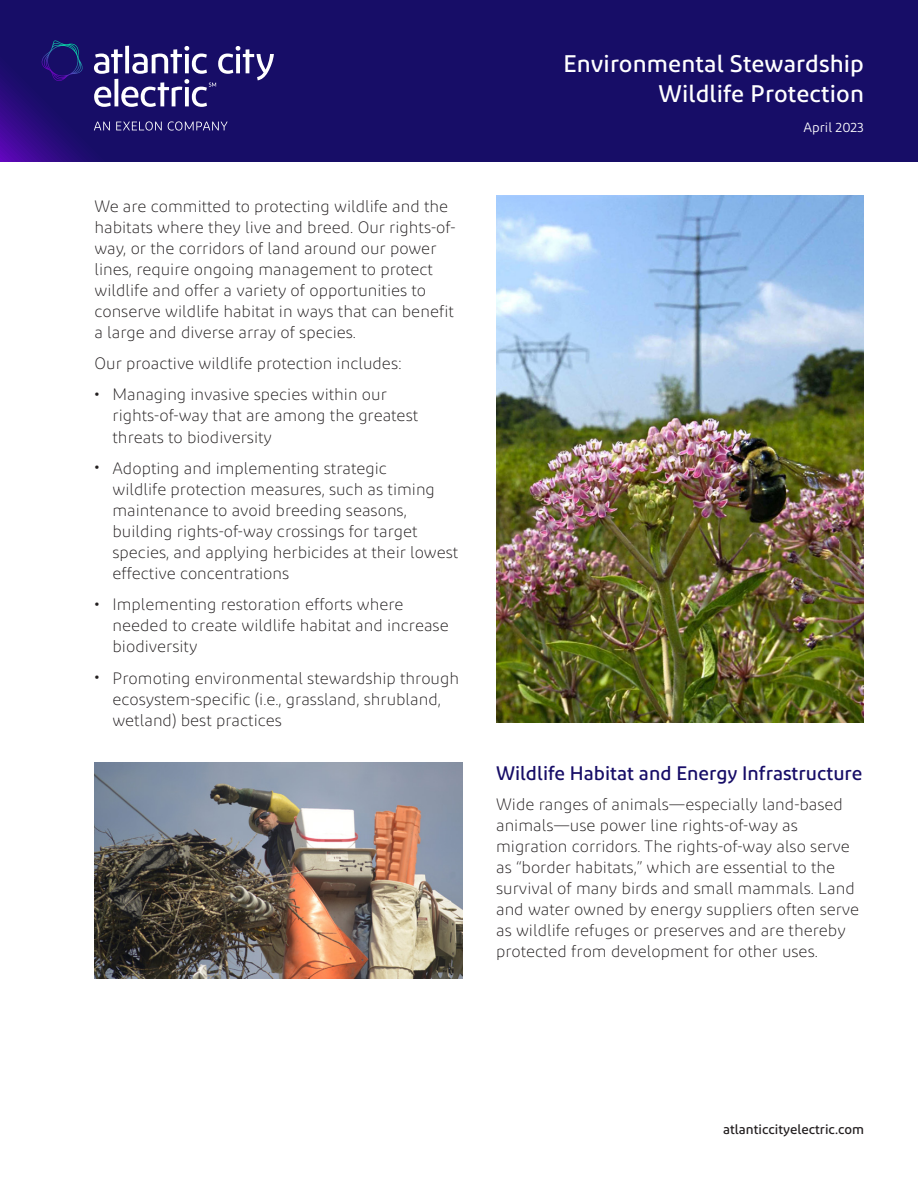
<style>
.page{position:relative;width:918px;height:1188px;background:#fff}
.page>*{position:absolute;margin:0;border:0;box-sizing:border-box;transform-origin:0 0}
.t1{font:500 24px/30px "Diodrum";letter-spacing:.005em;color:#fff;text-align:right}
.t2{font:500 19.5px "Diodrum";color:#170d67}
.t3{font:300 16.5px/21px "Diodrum";color:#231f20}
.t4{font:500 13.5px "Diodrum";color:#231f20}
.t5{font:13.5px "Diodrum";color:#fff}
.s1{font-weight:500}
</style>
<div class="page">
<div style="left:0;top:0;width:918px;height:162px;background:#170d67"></div>
<svg style="left:42px;top:40px;width:41px;height:41px"></svg>
<svg style="left:94px;top:46px;width:180px;height:85px"></svg>
<img style="left:496px;top:196px;width:368px;height:526px">
<img style="left:94px;top:763px;width:368px;height:216px">
<p class="t3" style="left:94px;top:195px;width:362px">We are committed to protecting wildlife and the habitats where they live and breed. Our rights-of&shy;way, or the corridors of land around our power lines, require ongoing management to protect wildlife and offer a variety of opportunities to conserve wildlife habitat in ways that can benefit a large and diverse array of species.</p>
<p class="t3" style="left:94px;top:353px;width:309px">Our proactive wildlife protection includes:</p>
<p class="t3" style="left:113px;top:384px;width:307px;text-indent:-18px"><span class="s1">•</span> Managing invasive species within our rights-of-way that are among the greatest threats to biodiversity</p>
<p class="t3" style="left:113px;top:458px;width:347px;text-indent:-18px"><span class="s1">•</span> Adopting and implementing strategic<br>wildlife protection measures, such as timing maintenance to avoid breeding seasons, building rights-of-way crossings for target species, and applying herbicides at their lowest effective concentrations</p>
<p class="t3" style="left:113px;top:594px;width:338px;text-indent:-18px"><span class="s1">•</span> Implementing restoration efforts where needed to create wildlife habitat and increase biodiversity</p>
<p class="t3" style="left:113px;top:667px;width:348px;text-indent:-18px"><span class="s1">•</span> Promoting environmental stewardship through ecosystem-specific (i.e., grassland, shrubland, wetland) best practices</p>
<h1 class="t1" style="left:563px;top:48px;width:302px">Environmental Stewardship<br>Wildlife Protection</h1>
<p class="t5" style="left:804px;top:119px;width:62px">April 2023</p>
<h2 class="t2" style="left:496px;top:761px;width:368px">Wildlife Habitat and Energy Infrastructure</h2>
<p class="t3" style="left:496px;top:794px;width:365px">Wide ranges of animals—especially land-based animals—use power line rights-of-way as migration corridors. The rights-of-way also serve as “border habitats,” which are essential to the survival of many birds and small mammals. Land and water owned by energy suppliers often serve as wildlife refuges or preserves and are thereby protected from development for other uses.</p>
<p class="t4" style="left:723px;top:1121px;width:142px">atlanticcityelectric.com</p>
</div>
